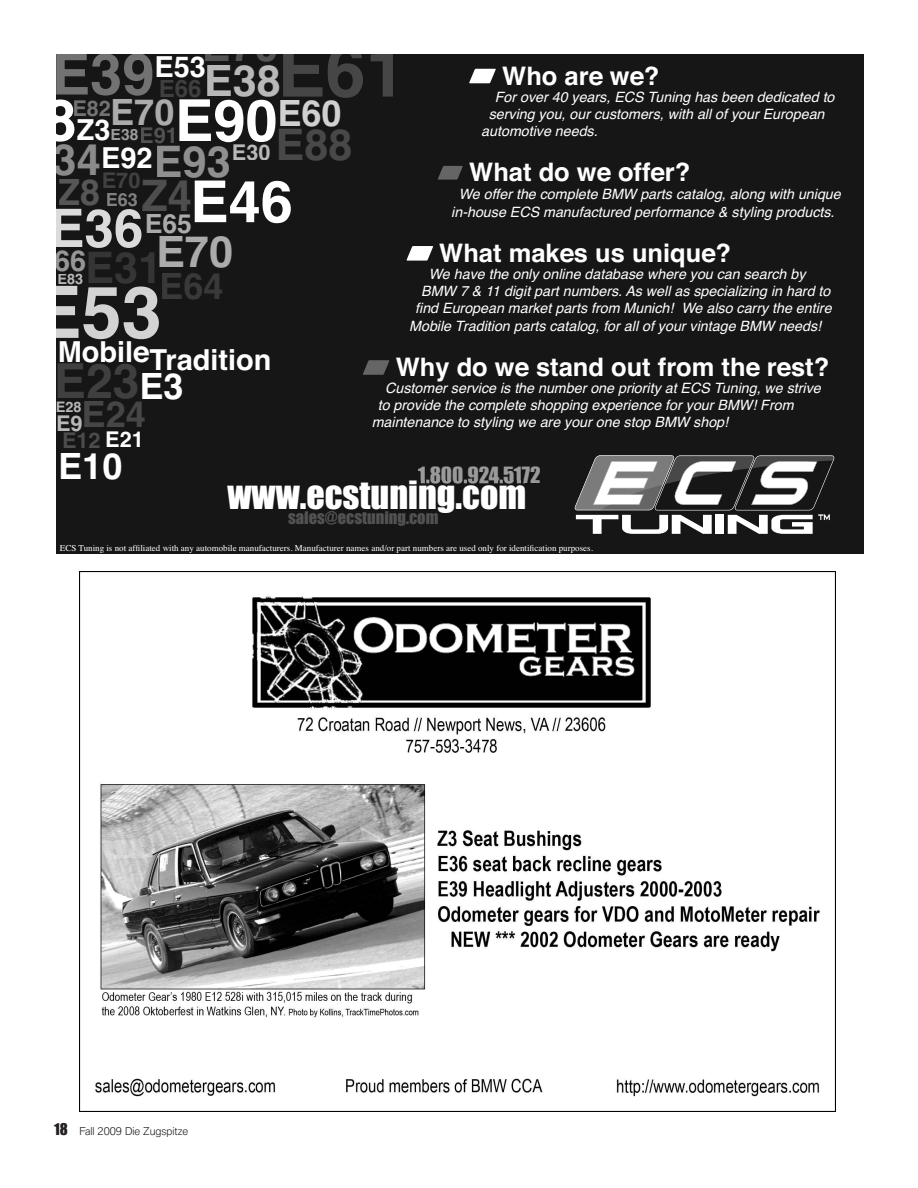
<style>
.page{position:relative;width:918px;height:1188px;background:#fff}
.page>*{position:absolute;margin:0;border:0;box-sizing:border-box;transform-origin:0 0}
.t1{font:72.3px "Helvetica Bold+ALFDYN";color:#464646}
.t2{font:72.3px "Helvetica Bold+ALFDYN";color:#d3d3d3}
.t3{font:57.75px "Helvetica Bold+ALFDYN";color:#727272}
.t4{font:57.75px "Helvetica Bold+ALFDYN";color:#fff}
.t5{font:52.95px "Helvetica Bold+ALFDYN";color:#dbdbdb}
.t6{font:48.15px "Helvetica Bold+ALFDYN";color:#3f3f3f}
.t7{font:43.35px "Helvetica Bold+ALFDYN";color:#353535}
.t8{font:43.35px "Helvetica Bold+ALFDYN";color:#b8b8b8}
.t9{font:43.35px "Helvetica Bold+ALFDYN";color:#ababab}
.t10{font:43.35px "Helvetica Bold+ALFDYN";color:#484848}
.t11{font:43.35px "Helvetica Bold+ALFDYN";color:#535353}
.t12{font:36.15px "Helvetica Bold+ALFDYN";color:#ababab}
.t13{font:36.15px "Helvetica Bold+ALFDYN";color:#fff}
.t14{font:36.15px "Helvetica Bold+ALFDYN";color:#565656}
.t15{font:36.15px "Helvetica Bold+ALFDYN";color:#464646}
.t16{font:36.15px "Helvetica Bold+ALFDYN";color:#393939}
.t17{font:36px "Impact+TAZLLJ";color:#fff}
.t18{font:28.95px "Helvetica Bold+ALFDYN";color:#fff}
.t19{font:26.55px "Helvetica Bold+ALFDYN";color:#ababab}
.t20{font:25.5px "Helvetica Bold+ALFDYN";color:#fff}
.t21{font:24.15px "Helvetica Bold+ALFDYN";color:#3f3f3f}
.t22{font:21.75px "Helvetica Bold+ALFDYN";color:#4c4c4c}
.t23{font:21.75px "Helvetica Bold+ALFDYN";color:#b8b8b8}
.t24{font:21.75px "Helvetica Bold+ALFDYN";color:#414141}
.t25{font:21.75px "Helvetica Bold+ALFDYN";color:#525252}
.t26{font:21.75px "Helvetica Bold+ALFDYN";color:#727272}
.t27{font:21px "Impact+TAZLLJ";color:#9a9a9a}
.t28{font:18px "Helvetica Bold+ALFDYN";color:#808080}
.t29{font:16.5px "Impact+TAZLLJ";color:#525252}
.t30{font:15.6px "Helvetica Bold+ALFDYN";color:#9a9a9a}
.t31{font:14.4px "Helvetica Bold+ALFDYN";color:#b8b8b8}
.t32{font:14.25px/18px "Helvetica Oblique+WOBNJQ";color:#fff;text-align:center}
.t33{font:300 10.5px "BMW Type";color:#231f20}
.t34{font:9px "Times Roman+JMEKBP";color:#fff}
.s1{font-size:57.75px;color:#fff}
.s2{color:#d0d0d0}
.s3{font-size:43.35px;color:#8f8f8f}
.s4{font-size:43.35px;color:#4e4e4e}
.s5{color:#fff}
.s6{font-family:"Impact";font-weight:400;font-size:15px}
</style>
<div class="page">
<div style="left:56px;top:54px;width:808px;height:500px;background:#161616"></div>
<div style="left:56px;top:54px;width:96px;height:42px;background:#161616"></div>
<div style="left:113px;top:99px;width:60px;height:26px;background:#161616"></div>
<div style="left:157px;top:145px;width:72px;height:32px;background:#161616"></div>
<div style="left:141px;top:127px;width:33px;height:16px;background:#161616"></div>
<div style="left:74px;top:100px;width:36px;height:16px;background:#161616"></div>
<div style="left:234px;top:144px;width:36px;height:16px;background:#161616"></div>
<div style="left:207px;top:65px;width:72px;height:32px;background:#161616"></div>
<div style="left:64px;top:433px;width:36px;height:15px;background:#161616"></div>
<div style="left:57px;top:402px;width:24px;height:10px;background:#161616"></div>
<div style="left:56px;top:144px;width:43px;height:32px;background:#161616"></div>
<div style="left:104px;top:172px;width:36px;height:16px;background:#161616"></div>
<div style="left:280px;top:100px;width:60px;height:27px;background:#161616"></div>
<div style="left:283px;top:54px;width:110px;height:44px;background:#161616"></div>
<div style="left:85px;top:401px;width:60px;height:26px;background:#161616"></div>
<div style="left:58px;top:363px;width:80px;height:36px;background:#161616"></div>
<div style="left:56px;top:209px;width:85px;height:39px;background:#161616"></div>
<div style="left:112px;top:129px;width:26px;height:12px;background:#161616"></div>
<div style="left:147px;top:214px;width:44px;height:20px;background:#161616"></div>
<div style="left:56px;top:250px;width:29px;height:21px;background:#161616"></div>
<div style="left:89px;top:251px;width:66px;height:32px;background:#161616"></div>
<div style="left:56px;top:286px;width:103px;height:53px;background:#161616"></div>
<div style="left:59px;top:274px;width:24px;height:11px;background:#161616"></div>
<div style="left:160px;top:236px;width:72px;height:32px;background:#161616"></div>
<div style="left:279px;top:129px;width:72px;height:32px;background:#161616"></div>
<div style="left:161px;top:80px;width:40px;height:18px;background:#161616"></div>
<div style="left:162px;top:273px;width:60px;height:26px;background:#161616"></div>
<div style="left:107px;top:193px;width:30px;height:13px;background:#161616"></div>
<div style="left:142px;top:180px;width:49px;height:31px;background:#161616"></div>
<div style="left:59px;top:179px;width:40px;height:27px;background:#161616"></div>
<div style="left:58px;top:416px;width:24px;height:16px;background:#161616"></div>
<div style="left:205px;top:54px;width:72px;height:8px;background:#161616"></div>
<svg style="left:575px;top:455px;width:259px;height:79px"></svg>
<svg style="left:469px;top:69px;width:27px;height:14px"></svg>
<svg style="left:438px;top:166px;width:25px;height:14px"></svg>
<svg style="left:406px;top:246px;width:27px;height:15px"></svg>
<svg style="left:363px;top:360px;width:26px;height:15px"></svg>
<div style="left:418px;top:466px;width:122px;height:18px;background:#161616"></div>
<svg style="left:418px;top:480px;width:107px;height:4px"></svg>
<svg style="left:421px;top:480px;width:57px;height:4px"></svg>
<div style="left:289px;top:513px;width:149px;height:13px;background:#161616"></div>
<hr style="left:289px;top:511px;width:149px;height:2px;background:#161616">
<hr style="left:305px;top:511px;width:32px;height:2px;background:#525252">
<img style="left:79px;top:571px;width:756px;height:540px">
<h3 class="t11" style="left:202px;top:11px;width:79px">E70</h3>
<h1 class="t1" style="left:277px;top:13px;width:130px">E61</h1>
<h2 class="t3" style="left:52px;top:28px;width:156px">E39<sup>E53</sup></h2>
<h3 class="t12" style="left:110px;top:83px;width:233px">E70<span class="s1">E90</span><span class="s2">E60</span></h3>
<h3 class="t18" style="left:101px;top:134px;width:131px">E92<span class="s3">E93</span></h3>
<h3 class="t8" style="left:204px;top:46px;width:79px">E38</h3>
<h3 class="t20" style="left:502px;top:56px;width:159px">Who are we?</h3>
<p class="t32" style="left:495px;top:89px;width:341px">For over 40 years, ECS Tuning has been dedicated to</p>
<p class="t32" style="left:489px;top:106px;width:337px">serving you, our customers, with all of your European</p>
<p class="t32" style="left:481px;top:123px;width:118px">automotive needs.</p>
<h3 class="t20" style="left:469px;top:152px;width:223px">What do we offer?</h3>
<p class="t32" style="left:451px;top:185px;width:391px">We offer the complete BMW parts catalog, along with unique in-house ECS manufactured performance &amp; styling products.</p>
<h3 class="t20" style="left:439px;top:232px;width:293px">What makes us unique?</h3>
<p class="t32" style="left:429px;top:265px;width:378px">We have the only online database where you can search by</p>
<p class="t32" style="left:421px;top:282px;width:411px">BMW 7 &amp; 11 digit part numbers. As well as specializing in hard to</p>
<p class="t32" style="left:415px;top:299px;width:418px">find European market parts from Munich! We also carry the entire</p>
<p class="t32" style="left:409px;top:317px;width:413px">Mobile Tradition parts catalog, for all of your vintage BMW needs!</p>
<h3 class="t20" style="left:396px;top:346px;width:435px">Why do we stand out from the rest?</h3>
<p class="t32" style="left:385px;top:379px;width:437px">Customer service is the number one priority at ECS Tuning, we strive</p>
<p class="t32" style="left:378px;top:396px;width:417px">to provide the complete shopping experience for your BMW! From</p>
<p class="t32" style="left:372px;top:414px;width:358px">maintenance to styling we are your one stop BMW shop!</p>
<h3 class="t21" style="left:159px;top:69px;width:44px">E66</h3>
<h2 class="t4" style="left:45px;top:74px;width:34px">8</h2>
<h3 class="t26" style="left:72px;top:91px;width:40px">E82</h3>
<h3 class="t18" style="left:77px;top:107px;width:35px">Z3</h3>
<h3 class="t14" style="left:58px;top:163px;width:135px">Z8 <span class="s4">Z4</span></h3>
<h3 class="t25" style="left:139px;top:118px;width:40px">E91</h3>
<h3 class="t10" style="left:276px;top:110px;width:79px">E88</h3>
<p class="t30" style="left:111px;top:122px;width:29px">E38</p>
<h3 class="t24" style="left:53px;top:163px;width:89px"><sup>34</sup>E70</h3>
<h3 class="t23" style="left:232px;top:134px;width:40px">E30</h3>
<h2 class="t4" style="left:190px;top:155px;width:104px">E46</h2>
<p class="t28" style="left:106px;top:185px;width:34px">E63</p>
<h3 class="t5" style="left:49px;top:186px;width:96px">E36</h3>
<h3 class="t19" style="left:145px;top:203px;width:49px">E65</h3>
<h3 class="t7" style="left:54px;top:232px;width:110px"><sup>66</sup>E31</h3>
<h1 class="t2" style="left:33px;top:254px;width:130px">E53</h1>
<h3 class="t9" style="left:156px;top:217px;width:79px">E70</h3>
<h3 class="t16" style="left:159px;top:257px;width:66px">E64</h3>
<p class="t31" style="left:57px;top:268px;width:27px">E83</p>
<h3 class="t18" style="left:58px;top:329px;width:93px">Mobile</h3>
<h3 class="t18" style="left:149px;top:336px;width:124px">Tradition</h3>
<h3 class="t6" style="left:54px;top:342px;width:87px">E23</h3>
<h3 class="t13" style="left:139px;top:357px;width:46px">E3</h3>
<h3 class="t15" style="left:82px;top:385px;width:66px">E24</h3>
<p class="t31" style="left:56px;top:395px;width:27px">E28</p>
<h3 class="t23" style="left:56px;top:406px;width:28px">E9</h3>
<h3 class="t22" style="left:62px;top:423px;width:83px">E12 <span class="s5">E21</span></h3>
<h3 class="t13" style="left:58px;top:437px;width:66px">E10</h3>
<h3 class="t27" style="left:418px;top:459px;width:124px">1.800.924.5172</h3>
<p class="t29" style="left:288px;top:505px;width:152px">sales@ecstuning.com</p>
<p class="t34" style="left:60px;top:539px;width:535px">ECS Tuning is not affiliated with any automobile manufacturers. Manufacturer names and/or part numbers are used only for identification purposes.</p>
<h3 class="t17" style="left:228px;top:467px;width:300px">www.ecstuning.com</h3>
<p class="t33" style="left:54px;top:1127px;width:136px"><span class="s6">18</span> Fall 2009 Die Zugspitze</p>
</div>
